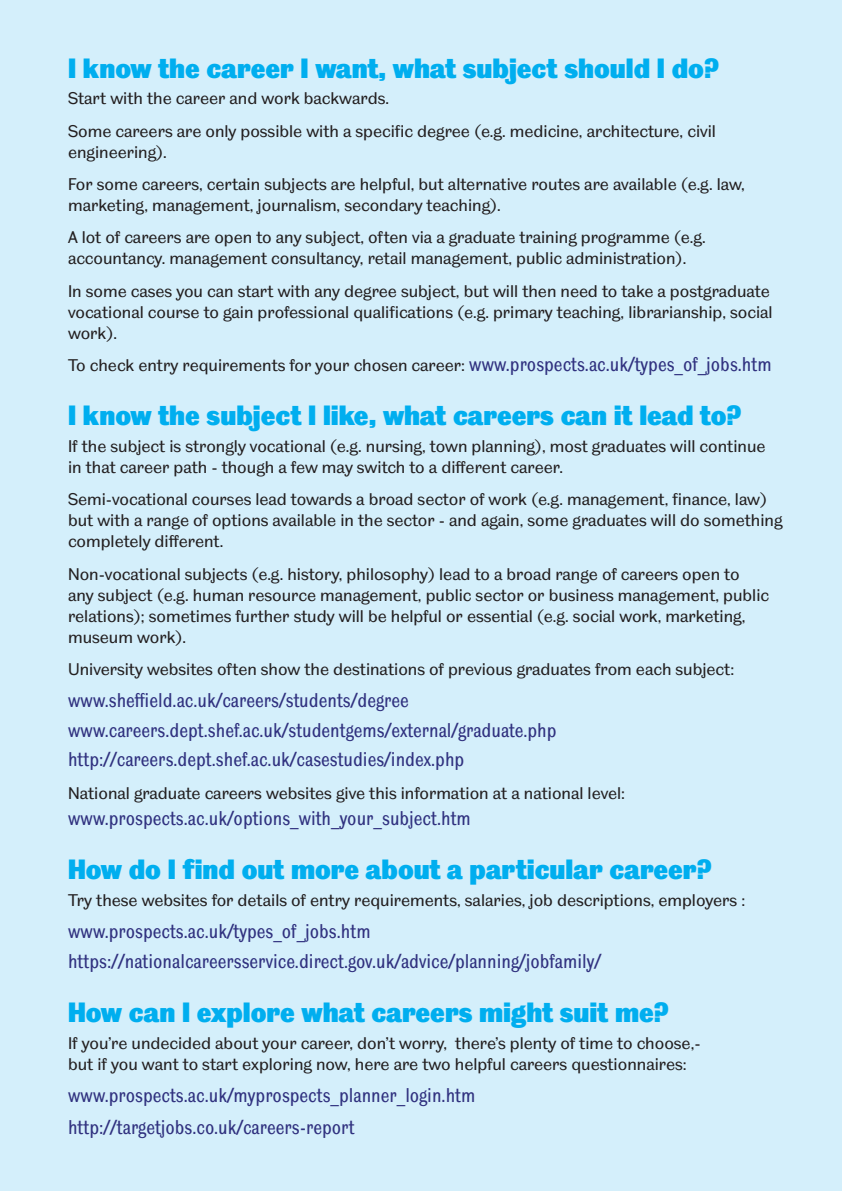
<style>
.page{position:relative;width:842px;height:1191px;background:#d4effb}
.page>*{position:absolute;margin:0;border:0;box-sizing:border-box;transform-origin:0 0}
.t1{font:28px "TUOS Pro Blake Display";color:#00aeef}
.Web{font:20px "TUOS Pro Blake Cond";color:#30317f}
.body_text{font:17px/21px "TUOS Blake";color:#231f20}
.s1{font-family:"TUOS Pro Blake Cond";font-size:20px;color:#30317f}
</style>
<div class="page">
<p class="t1" style="left:68px;top:50px;width:653px">I know the career I want, what subject should I do?</p>
<p class="body_text" style="left:68px;top:88px;width:323px">Start with the career and work backwards.</p>
<p class="body_text" style="left:68px;top:120px;width:649px">Some careers are only possible with a specific degree (e.g. medicine, architecture, civil engineering).</p>
<p class="body_text" style="left:68px;top:173px;width:678px">For some careers, certain subjects are helpful, but alternative routes are available (e.g. law, marketing, management, journalism, secondary teaching).</p>
<p class="body_text" style="left:68px;top:227px;width:639px">A lot of careers are open to any subject, often via a graduate training programme (e.g. accountancy. management consultancy, retail management, public administration).</p>
<p class="body_text" style="left:68px;top:280px;width:706px">In some cases you can start with any degree subject, but will then need to take a postgraduate vocational course to gain professional qualifications (e.g. primary teaching, librarianship, social work).</p>
<p class="body_text" style="left:68px;top:354px;width:705px">To check entry requirements for your chosen career: <span class="s1">www.prospects.ac.uk/types_of_jobs.htm</span></p>
<p class="t1" style="left:68px;top:398px;width:675px">I know the subject I like, what careers can it lead to?</p>
<p class="body_text" style="left:68px;top:435px;width:699px">If the subject is strongly vocational (e.g. nursing, town planning), most graduates will continue in that career path - though a few may switch to a different career.</p>
<p class="body_text" style="left:68px;top:488px;width:716px">Semi-vocational courses lead towards a broad sector of work (e.g. management, finance, law) but with a range of options available in the sector - and again, some graduates will do something completely different.</p>
<p class="body_text" style="left:68px;top:563px;width:703px">Non-vocational subjects (e.g. history, philosophy) lead to a broad range of careers open to any subject (e.g. human resource management, public sector or business management, public relations); sometimes further study will be helpful or essential (e.g. social work, marketing, museum work).</p>
<p class="body_text" style="left:68px;top:658px;width:668px">University websites often show the destinations of previous graduates from each subject:</p>
<p class="Web" style="left:68px;top:688px;width:342px">www.sheffield.ac.uk/careers/students/degree</p>
<p class="Web" style="left:68px;top:718px;width:490px">www.careers.dept.shef.ac.uk/studentgems/external/graduate.php</p>
<p class="Web" style="left:68px;top:747px;width:398px">http://careers.dept.shef.ac.uk/casestudies/index.php</p>
<p class="body_text" style="left:68px;top:782px;width:559px">National graduate careers websites give this information at a national level:</p>
<p class="Web" style="left:68px;top:806px;width:404px">www.prospects.ac.uk/options_with_your_subject.htm</p>
<p class="t1" style="left:68px;top:852px;width:645px">How do I find out more about a particular career?</p>
<p class="body_text" style="left:68px;top:889px;width:679px">Try these websites for details of entry requirements, salaries, job descriptions, employers :</p>
<p class="Web" style="left:68px;top:919px;width:304px">www.prospects.ac.uk/types_of_jobs.htm</p>
<p class="Web" style="left:68px;top:949px;width:534px">https://nationalcareersservice.direct.gov.uk/advice/planning/jobfamily/</p>
<p class="t1" style="left:68px;top:994px;width:602px">How can I explore what careers might suit me?</p>
<p class="body_text" style="left:68px;top:1032px;width:634px">If you’re undecided about your career, don’t worry, there’s plenty of time to choose,- but if you want to start exploring now, here are two helpful careers questionnaires:</p>
<p class="Web" style="left:68px;top:1083px;width:409px">www.prospects.ac.uk/myprospects_planner_login.htm</p>
<p class="Web" style="left:68px;top:1115px;width:288px">http://targetjobs.co.uk/careers-report</p>
</div>
